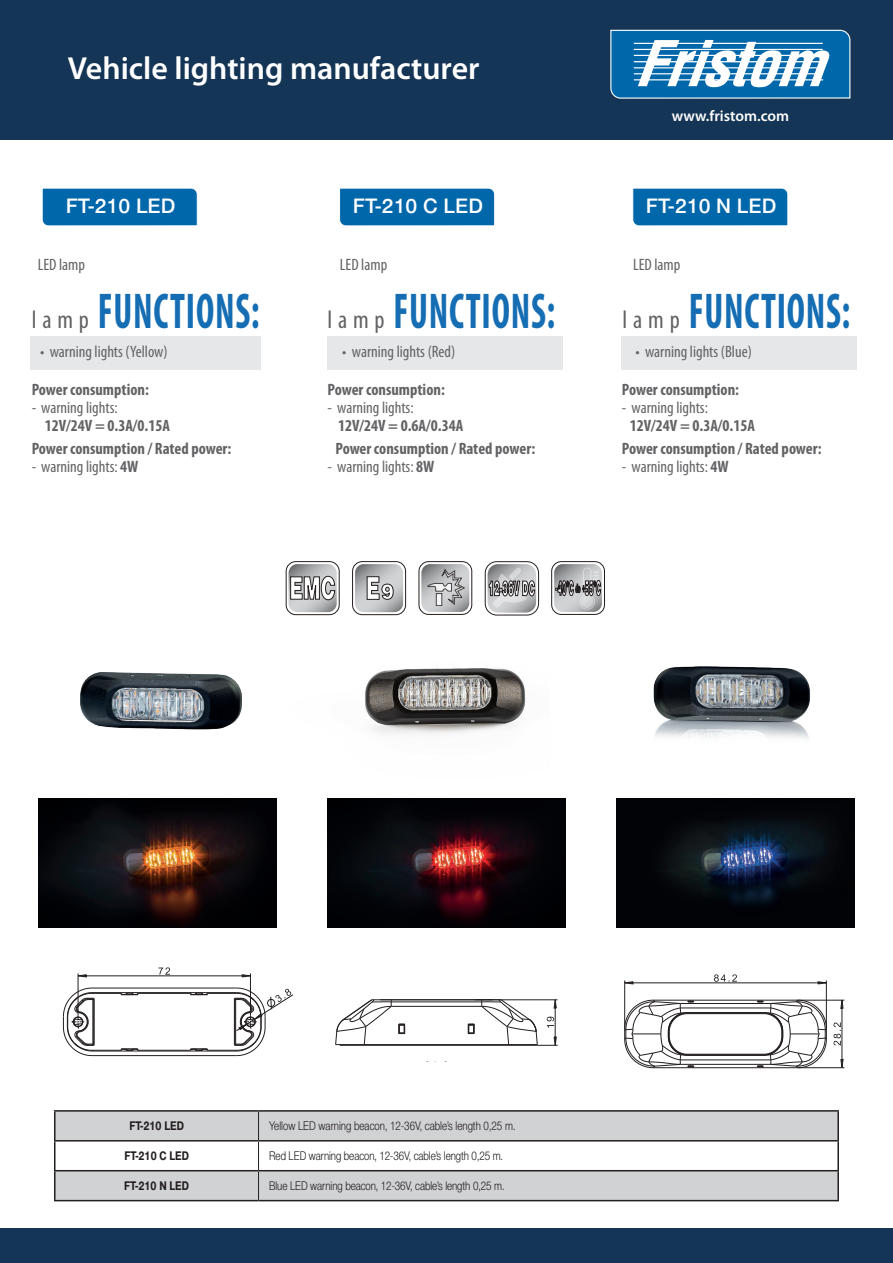
<style>
.page{position:relative;width:893px;height:1263px;background:#fff}
.page>*{position:absolute;margin:0;border:0;box-sizing:border-box;transform-origin:0 0}
.tekst_-_opis_PL_8_5{font:700 condensed 50.55px "Myriad Pro";letter-spacing:.02em;color:#156db3;scale:.75 1}
.t1{font:600 31.95px "Myriad Pro";color:#fff}
.tekst_-_opis_PL_8_5-2{font:condensed 25.35px "Myriad Pro";letter-spacing:.23em;color:#636366}
.t2{font:20.1px "Switzer CEFN Medium";color:#fff}
.tekst_-_opis_PL_8_5-3{font:700 condensed 16.5px "Myriad Pro";color:#636366}
.tekst_-_opis_PL_8_5-4{font:condensed 16.5px "Myriad Pro";color:#636366}
.t3{font:600 15.3px "Myriad Pro";color:#fff}
.t4{font:12px "Switzer C Cnd EFN Light";letter-spacing:-.005em;color:#231f20}
.t5{font:700 12px "Switzer C Cnd EFN";color:#231f20}
.s1{font-weight:700}
</style>
<div class="page">
<div style="left:0;top:0;width:893px;height:139px;background:#143555"></div>
<svg style="left:610px;top:29px;width:241px;height:70px;background:#5598c4"></svg>
<div style="left:0;top:1229px;width:893px;height:34px;background:#143555"></div>
<div style="left:30px;top:336px;width:231px;height:33px;background:#e6e7e9"></div>
<div style="left:328px;top:336px;width:235px;height:33px;background:#e6e7e9"></div>
<div style="left:621px;top:336px;width:235px;height:33px;background:#e6e7e9"></div>
<svg style="left:42px;top:188px;width:156px;height:38px;background:#0c6eae"></svg>
<svg style="left:339px;top:188px;width:156px;height:38px;background:#0c6eae"></svg>
<svg style="left:632px;top:188px;width:156px;height:38px;background:#0c6eae"></svg>
<img style="left:38px;top:798px;width:239px;height:129px">
<img style="left:327px;top:798px;width:239px;height:129px">
<img style="left:616px;top:798px;width:239px;height:129px">
<svg style="left:286px;top:562px;width:53px;height:53px"></svg>
<div style="left:286px;top:561px;width:53px;height:54px;border:1px solid #231f20;border-radius:10px"></div>
<svg style="left:289px;top:564px;width:48px;height:48px"></svg>
<svg style="left:290px;top:576px;width:45px;height:24px"></svg>
<svg style="left:353px;top:562px;width:53px;height:53px"></svg>
<div style="left:352px;top:561px;width:54px;height:54px;border:1px solid #231f20;border-radius:10px"></div>
<svg style="left:355px;top:564px;width:48px;height:48px;background:#b5b6b8"></svg>
<svg style="left:367px;top:576px;width:27px;height:24px"></svg>
<div style="left:551px;top:561px;width:54px;height:54px;border:1px solid #231f20;border-radius:10px"></div>
<svg style="left:554px;top:564px;width:48px;height:48px"></svg>
<svg style="left:555px;top:567px;width:46px;height:44px;background:#a3a3a5"></svg>
<svg style="left:419px;top:562px;width:53px;height:52px"></svg>
<div style="left:419px;top:561px;width:53px;height:54px;border:1px solid #231f20;border-radius:10px"></div>
<svg style="left:421px;top:564px;width:48px;height:48px"></svg>
<div style="left:436px;top:593px;width:6px;height:13px;border:1px solid #231f20"></div>
<svg style="left:427px;top:569px;width:38px;height:36px"></svg>
<svg style="left:485px;top:562px;width:54px;height:53px"></svg>
<div style="left:485px;top:561px;width:54px;height:54px;border:1px solid #231f20;border-radius:12px"></div>
<svg style="left:488px;top:564px;width:48px;height:48px"></svg>
<svg style="left:489px;top:566px;width:46px;height:42px;background:#aaaaab"></svg>
<img style="left:365px;top:667px;width:161px;height:67px">
<svg style="left:56px;top:1111px;width:781px;height:89px;fill:#d1d2d4"></svg>
<svg style="left:258px;top:1111px;width:1px;height:89px"></svg>
<hr style="left:54px;top:1110px;width:205px;height:1px;background:#231f20">
<hr style="left:54px;top:1111px;width:2px;height:29px;background:#231f20">
<hr style="left:259px;top:1110px;width:580px;height:1px;background:#231f20">
<hr style="left:837px;top:1111px;width:2px;height:29px;background:#231f20">
<hr style="left:54px;top:1171px;width:2px;height:29px;background:#231f20">
<hr style="left:837px;top:1171px;width:2px;height:29px;background:#231f20">
<hr style="left:54px;top:1140px;width:205px;height:1px;background:#231f20">
<hr style="left:54px;top:1141px;width:2px;height:29px;background:#231f20">
<hr style="left:259px;top:1140px;width:580px;height:1px;background:#231f20">
<hr style="left:837px;top:1141px;width:2px;height:29px;background:#231f20">
<hr style="left:54px;top:1170px;width:205px;height:1px;background:#231f20">
<hr style="left:259px;top:1170px;width:580px;height:1px;background:#231f20">
<hr style="left:54px;top:1200px;width:205px;height:1px;background:#231f20">
<hr style="left:259px;top:1200px;width:580px;height:1px;background:#231f20">
<img style="left:80px;top:607px;width:219px;height:123px">
<img style="left:583px;top:601px;width:227px;height:138px">
<hr style="left:78px;top:973px;width:1px;height:42px;background:#231f20">
<hr style="left:250px;top:973px;width:1px;height:42px;background:#231f20">
<hr style="left:138px;top:993px;width:53px;height:1px;background:#231f20">
<hr style="left:138px;top:1050px;width:53px;height:1px;background:#231f20">
<hr style="left:207px;top:1050px;width:30px;height:1px;background:#231f20">
<hr style="left:207px;top:993px;width:30px;height:1px;background:#231f20">
<hr style="left:92px;top:1055px;width:144px;height:1px;background:#231f20">
<hr style="left:92px;top:988px;width:144px;height:1px;background:#231f20">
<hr style="left:92px;top:1051px;width:144px;height:1px;background:#231f20">
<hr style="left:92px;top:992px;width:144px;height:1px;background:#231f20">
<svg style="left:190px;top:1049px;width:18px;height:2px"></svg>
<svg style="left:190px;top:993px;width:18px;height:2px"></svg>
<svg style="left:63px;top:988px;width:76px;height:68px"></svg>
<svg style="left:158px;top:967px;width:12px;height:8px"></svg>
<hr style="left:86px;top:975px;width:156px;height:1px;background:#231f20">
<svg style="left:242px;top:974px;width:8px;height:3px"></svg>
<svg style="left:77px;top:974px;width:10px;height:3px"></svg>
<svg style="left:234px;top:988px;width:59px;height:68px"></svg>
<hr style="left:410px;top:1045px;width:53px;height:1px;background:#231f20">
<hr style="left:398px;top:999px;width:77px;height:1px;background:#231f20">
<hr style="left:391px;top:1002px;width:91px;height:1px;background:#231f20">
<hr style="left:391px;top:1006px;width:91px;height:1px;background:#231f20">
<hr style="left:364px;top:1044px;width:145px;height:1px;background:#231f20">
<svg style="left:335px;top:999px;width:76px;height:47px"></svg>
<svg style="left:463px;top:999px;width:95px;height:47px"></svg>
<hr style="left:624px;top:980px;width:1px;height:49px;background:#231f20">
<hr style="left:826px;top:980px;width:1px;height:49px;background:#231f20">
<hr style="left:798px;top:1067px;width:46px;height:1px;background:#231f20">
<hr style="left:798px;top:1000px;width:46px;height:1px;background:#231f20">
<hr style="left:687px;top:1013px;width:77px;height:1px;background:#231f20">
<hr style="left:687px;top:1054px;width:77px;height:1px;background:#231f20">
<hr style="left:687px;top:1055px;width:77px;height:1px;background:#231f20">
<hr style="left:680px;top:1060px;width:91px;height:1px;background:#231f20">
<hr style="left:680px;top:1064px;width:91px;height:1px;background:#231f20">
<hr style="left:687px;top:1012px;width:77px;height:1px;background:#231f20">
<hr style="left:680px;top:1008px;width:91px;height:1px;background:#231f20">
<hr style="left:680px;top:1003px;width:91px;height:1px;background:#231f20">
<hr style="left:653px;top:1000px;width:145px;height:1px;background:#231f20">
<hr style="left:653px;top:1067px;width:145px;height:1px;background:#231f20">
<svg style="left:624px;top:1000px;width:70px;height:68px"></svg>
<svg style="left:757px;top:1000px;width:70px;height:68px"></svg>
<svg style="left:714px;top:974px;width:23px;height:8px"></svg>
<hr style="left:633px;top:982px;width:185px;height:1px;background:#231f20">
<svg style="left:818px;top:981px;width:9px;height:3px"></svg>
<svg style="left:624px;top:981px;width:9px;height:3px"></svg>
<svg style="left:833px;top:1022px;width:8px;height:23px"></svg>
<hr style="left:842px;top:1008px;width:1px;height:51px;background:#231f20">
<svg style="left:841px;top:999px;width:2px;height:9px"></svg>
<svg style="left:841px;top:1059px;width:2px;height:10px"></svg>
<p class="t1" style="left:68px;top:48px;width:413px">Vehicle lighting manufacturer</p>
<p class="t3" style="left:672px;top:106px;width:119px">www.fristom.com</p>
<p class="t2" style="left:66px;top:194px;width:111px">FT-210 LED</p>
<p class="t2" style="left:353px;top:194px;width:132px">FT-210 C LED</p>
<p class="t2" style="left:646px;top:194px;width:132px">FT-210 N LED</p>
<p class="tekst_-_opis_PL_8_5-4" style="left:38px;top:255px;width:49px">LED lamp</p>
<p class="tekst_-_opis_PL_8_5-4" style="left:340px;top:255px;width:49px">LED lamp</p>
<p class="tekst_-_opis_PL_8_5-4" style="left:633px;top:255px;width:49px">LED lamp</p>
<p class="tekst_-_opis_PL_8_5-2" style="left:32px;top:305px;width:59px">lamp</p>
<p class="tekst_-_opis_PL_8_5" style="left:98px;top:280px;width:217px">FUNCTIONS:</p>
<p class="tekst_-_opis_PL_8_5-2" style="left:327px;top:305px;width:59px">lamp</p>
<p class="tekst_-_opis_PL_8_5" style="left:394px;top:280px;width:217px">FUNCTIONS:</p>
<p class="tekst_-_opis_PL_8_5-2" style="left:622px;top:305px;width:59px">lamp</p>
<p class="tekst_-_opis_PL_8_5" style="left:689px;top:280px;width:217px">FUNCTIONS:</p>
<p class="tekst_-_opis_PL_8_5-4" style="left:40px;top:341px;width:129px">• warning lights (Yellow)</p>
<p class="tekst_-_opis_PL_8_5-4" style="left:342px;top:341px;width:115px">• warning lights (Red)</p>
<p class="tekst_-_opis_PL_8_5-4" style="left:635px;top:341px;width:118px">• warning lights (Blue)</p>
<p class="tekst_-_opis_PL_8_5-3" style="left:32px;top:380px;width:119px">Power consumption:</p>
<p class="tekst_-_opis_PL_8_5-4" style="left:32px;top:398px;width:87px">- warning lights:</p>
<p class="tekst_-_opis_PL_8_5-3" style="left:45px;top:416px;width:127px">12V/24V = 0.3A/0.15A</p>
<p class="tekst_-_opis_PL_8_5-3" style="left:32px;top:438px;width:201px">Power consumption / Rated power:</p>
<p class="tekst_-_opis_PL_8_5-4" style="left:32px;top:456px;width:108px">- warning lights: <span class="s1">4W</span></p>
<p class="tekst_-_opis_PL_8_5-3" style="left:328px;top:380px;width:119px">Power consumption:</p>
<p class="tekst_-_opis_PL_8_5-4" style="left:328px;top:398px;width:87px">- warning lights:</p>
<p class="tekst_-_opis_PL_8_5-3" style="left:338px;top:416px;width:127px">12V/24V = 0.6A/0.34A</p>
<p class="tekst_-_opis_PL_8_5-3" style="left:335px;top:438px;width:201px">Power consumption / Rated power:</p>
<p class="tekst_-_opis_PL_8_5-4" style="left:328px;top:456px;width:108px">- warning lights: <span class="s1">8W</span></p>
<p class="tekst_-_opis_PL_8_5-3" style="left:622px;top:380px;width:119px">Power consumption:</p>
<p class="tekst_-_opis_PL_8_5-4" style="left:622px;top:398px;width:87px">- warning lights:</p>
<p class="tekst_-_opis_PL_8_5-3" style="left:630px;top:416px;width:127px">12V/24V = 0.3A/0.15A</p>
<p class="tekst_-_opis_PL_8_5-3" style="left:622px;top:438px;width:201px">Power consumption / Rated power:</p>
<p class="tekst_-_opis_PL_8_5-4" style="left:622px;top:456px;width:108px">- warning lights: <span class="s1">4W</span></p>
<p class="t5" style="left:129px;top:1118px;width:56px">FT-210 LED</p>
<p class="t4" style="left:269px;top:1119px;width:248px">Yellow LED warning beacon, 12-36V, cable’s length 0,25 m.</p>
<p class="t5" style="left:124px;top:1148px;width:66px">FT-210 C LED</p>
<p class="t4" style="left:269px;top:1149px;width:235px">Red LED warning beacon, 12-36V, cable’s length 0,25 m.</p>
<p class="t5" style="left:124px;top:1178px;width:66px">FT-210 N LED</p>
<p class="t4" style="left:269px;top:1179px;width:237px">Blue LED warning beacon, 12-36V, cable’s length 0,25 m.</p>
</div>
